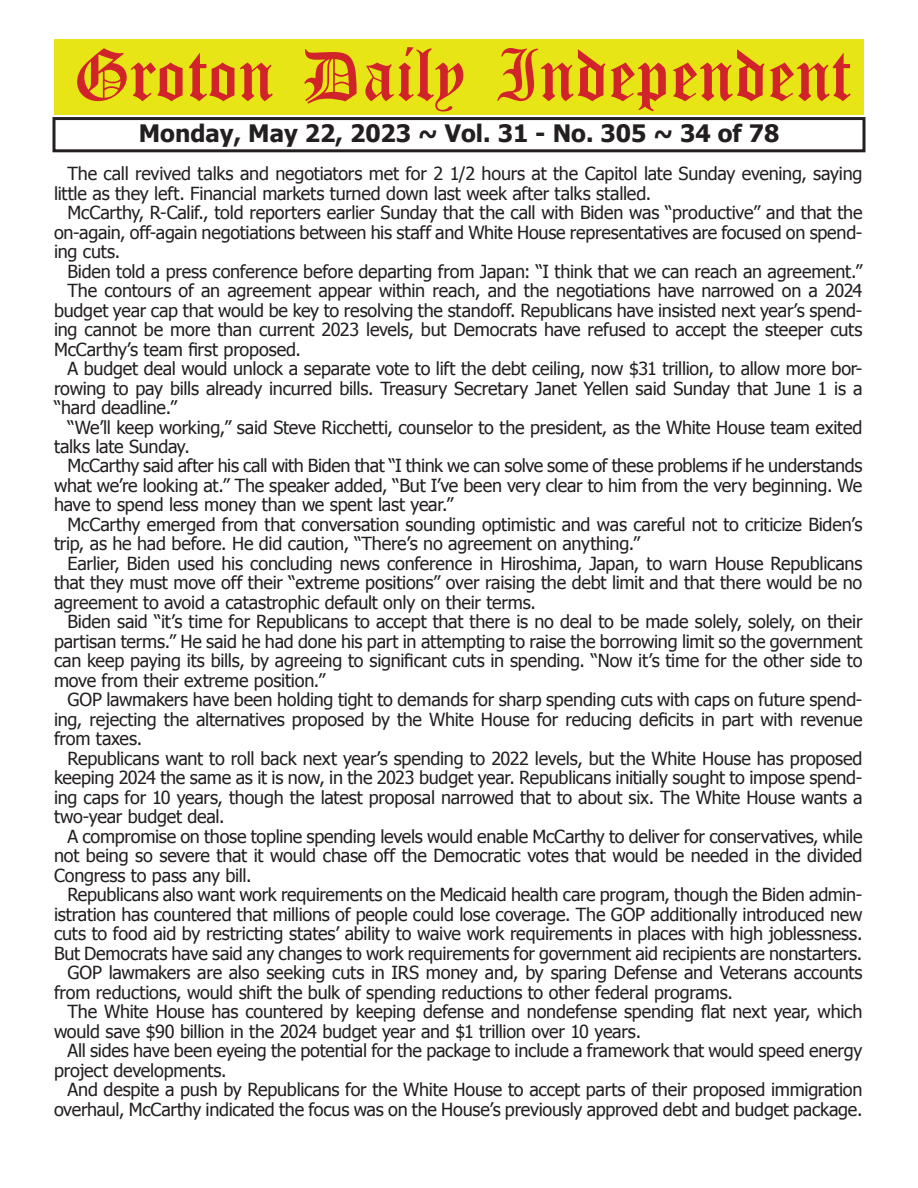
<style>
.page{position:relative;width:918px;height:1188px;background:#fff}
.page>*{position:absolute;margin:0;border:0;box-sizing:border-box;transform-origin:0 0}
.t1{font:54px "Old English Five";color:#d1232a}
.t2{font:700 24px "Tahoma";color:#231f20}
.t3{font:18px/19.5px "Tahoma";letter-spacing:-.015em;color:#231f20}
</style>
<div class="page">
<div style="left:52px;top:117px;width:814px;height:35px;border:3px solid #231f20"></div>
<div style="left:54px;top:40px;width:810px;height:75px;background:#e7e515"></div>
<h1 class="t1" style="left:73px;top:50px;width:779px">Groton Daily Independent</h1>
<h2 class="t2" style="left:139px;top:116px;width:642px">Monday, May 22, 2023 ~ Vol. 31 - No. 305 ~ 34 of 78</h2>
<p class="t3" style="left:54px;top:163px;width:810px;text-indent:14px">The call revived talks and negotiators met for 2 1/2 hours at the Capitol late Sunday evening, saying little as they left. Financial markets turned down last week after talks stalled.</p>
<p class="t3" style="left:54px;top:202px;width:810px;text-align:justify;text-indent:14px">McCarthy, R-Calif., told reporters earlier Sunday that the call with Biden was “productive” and that the on-again, off-again negotiations between his staff and White House representatives are focused on spend&shy;ing cuts.</p>
<p class="t3" style="left:68px;top:260px;width:797px">Biden told a press conference before departing from Japan: “I think that we can reach an agreement.”</p>
<p class="t3" style="left:68px;top:280px;width:796px">The contours of an agreement appear within reach, and the negotiations have narrowed on a 2024</p>
<p class="t3" style="left:54px;top:299px;width:810px">budget year cap that would be key to resolving the standoff. Republicans have insisted next year’s spend-</p>
<p class="t3" style="left:54px;top:319px;width:810px">ing cannot be more than current 2023 levels, but Democrats have refused to accept the steeper cuts</p>
<p class="t3" style="left:54px;top:338px;width:249px">McCarthy’s team first proposed.</p>
<p class="t3" style="left:68px;top:358px;width:796px">A budget deal would unlock a separate vote to lift the debt ceiling, now $31 trillion, to allow more bor-</p>
<p class="t3" style="left:54px;top:377px;width:810px">rowing to pay bills already incurred bills. Treasury Secretary Janet Yellen said Sunday that June 1 is a</p>
<p class="t3" style="left:54px;top:397px;width:125px">“hard deadline.”</p>
<p class="t3" style="left:68px;top:416px;width:796px">“We’ll keep working,” said Steve Ricchetti, counselor to the president, as the White House team exited</p>
<p class="t3" style="left:54px;top:436px;width:137px">talks late Sunday.</p>
<p class="t3" style="left:68px;top:455px;width:797px">McCarthy said after his call with Biden that “I think we can solve some of these problems if he understands</p>
<p class="t3" style="left:54px;top:475px;width:810px">what we’re looking at.” The speaker added, “But I’ve been very clear to him from the very beginning. We</p>
<p class="t3" style="left:54px;top:494px;width:401px">have to spend less money than we spent last year.”</p>
<p class="t3" style="left:68px;top:514px;width:797px">McCarthy emerged from that conversation sounding optimistic and was careful not to criticize Biden’s</p>
<p class="t3" style="left:54px;top:533px;width:588px">trip, as he had before. He did caution, “There’s no agreement on anything.”</p>
<p class="t3" style="left:68px;top:553px;width:797px">Earlier, Biden used his concluding news conference in Hiroshima, Japan, to warn House Republicans</p>
<p class="t3" style="left:54px;top:572px;width:810px">that they must move off their “extreme positions” over raising the debt limit and that there would be no</p>
<p class="t3" style="left:54px;top:592px;width:484px">agreement to avoid a catastrophic default only on their terms.</p>
<p class="t3" style="left:68px;top:611px;width:797px">Biden said “it’s time for Republicans to accept that there is no deal to be made solely, solely, on their</p>
<p class="t3" style="left:54px;top:631px;width:810px">partisan terms.” He said he had done his part in attempting to raise the borrowing limit so the government</p>
<p class="t3" style="left:54px;top:650px;width:810px">can keep paying its bills, by agreeing to significant cuts in spending. “Now it’s time for the other side to</p>
<p class="t3" style="left:54px;top:670px;width:273px">move from their extreme position.”</p>
<p class="t3" style="left:68px;top:689px;width:796px">GOP lawmakers have been holding tight to demands for sharp spending cuts with caps on future spend-</p>
<p class="t3" style="left:54px;top:709px;width:810px">ing, rejecting the alternatives proposed by the White House for reducing deficits in part with revenue</p>
<p class="t3" style="left:54px;top:728px;width:90px">from taxes.</p>
<p class="t3" style="left:68px;top:748px;width:796px">Republicans want to roll back next year’s spending to 2022 levels, but the White House has proposed</p>
<p class="t3" style="left:54px;top:767px;width:810px">keeping 2024 the same as it is now, in the 2023 budget year. Republicans initially sought to impose spend-</p>
<p class="t3" style="left:54px;top:787px;width:810px">ing caps for 10 years, though the latest proposal narrowed that to about six. The White House wants a</p>
<p class="t3" style="left:54px;top:806px;width:172px">two-year budget deal.</p>
<p class="t3" style="left:68px;top:826px;width:797px">A compromise on those topline spending levels would enable McCarthy to deliver for conservatives, while</p>
<p class="t3" style="left:54px;top:845px;width:810px">not being so severe that it would chase off the Democratic votes that would be needed in the divided</p>
<p class="t3" style="left:54px;top:865px;width:199px">Congress to pass any bill.</p>
<p class="t3" style="left:68px;top:884px;width:796px">Republicans also want work requirements on the Medicaid health care program, though the Biden admin-</p>
<p class="t3" style="left:54px;top:904px;width:810px">istration has countered that millions of people could lose coverage. The GOP additionally introduced new</p>
<p class="t3" style="left:54px;top:923px;width:810px">cuts to food aid by restricting states’ ability to waive work requirements in places with high joblessness.</p>
<p class="t3" style="left:54px;top:943px;width:810px">But Democrats have said any changes to work requirements for government aid recipients are nonstarters.</p>
<p class="t3" style="left:68px;top:962px;width:797px">GOP lawmakers are also seeking cuts in IRS money and, by sparing Defense and Veterans accounts</p>
<p class="t3" style="left:54px;top:982px;width:680px">from reductions, would shift the bulk of spending reductions to other federal programs.</p>
<p class="t3" style="left:68px;top:1001px;width:796px">The White House has countered by keeping defense and nondefense spending flat next year, which</p>
<p class="t3" style="left:54px;top:1021px;width:589px">would save $90 billion in the 2024 budget year and $1 trillion over 10 years.</p>
<p class="t3" style="left:68px;top:1040px;width:796px">All sides have been eyeing the potential for the package to include a framework that would speed energy</p>
<p class="t3" style="left:54px;top:1060px;width:174px">project developments.</p>
<p class="t3" style="left:68px;top:1079px;width:797px">And despite a push by Republicans for the White House to accept parts of their proposed immigration</p>
<p class="t3" style="left:54px;top:1099px;width:810px">overhaul, McCarthy indicated the focus was on the House’s previously approved debt and budget package.</p>
</div>
